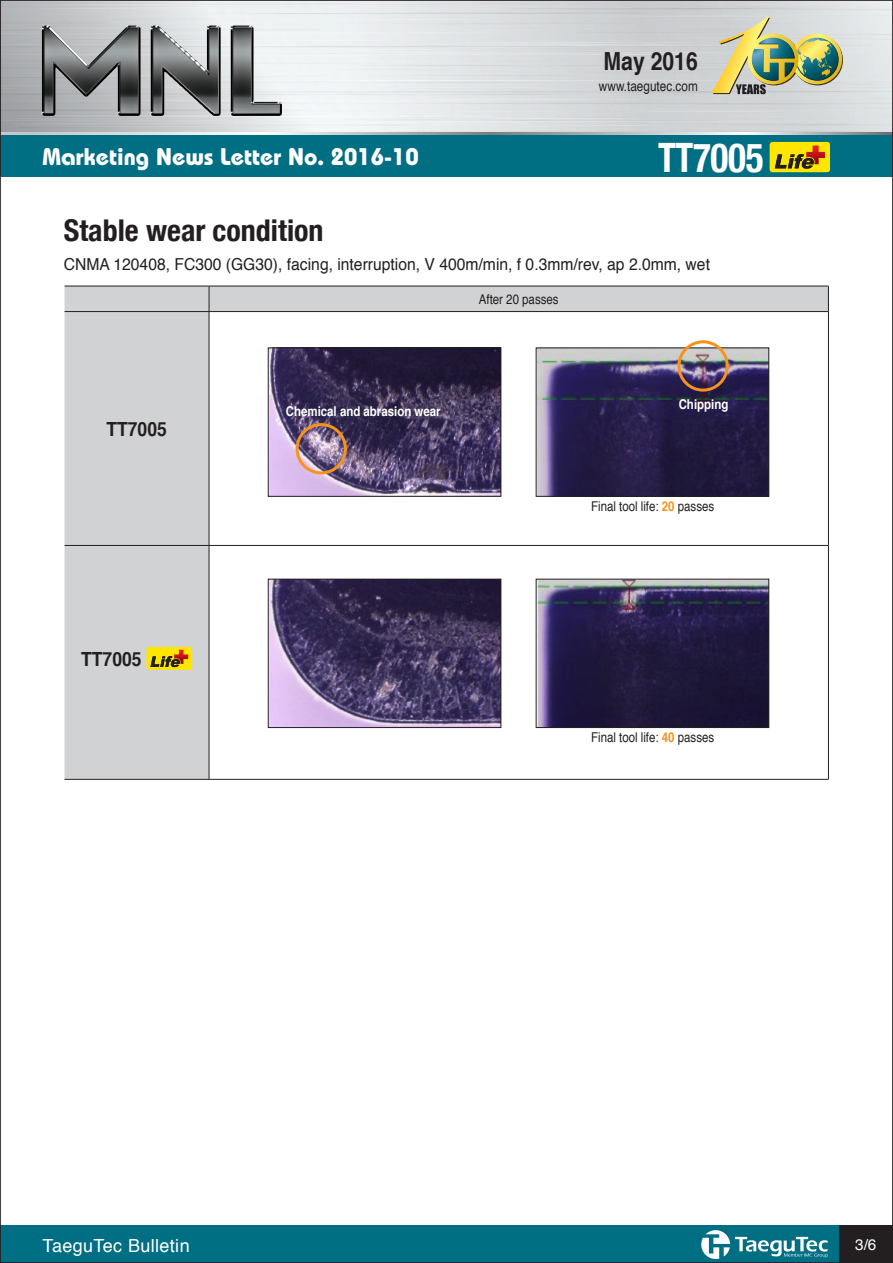
<style>
.page{position:relative;width:893px;height:1263px;background:#fff}
.page>*{position:absolute;margin:0;border:0;box-sizing:border-box;transform-origin:0 0}
.t1{font:700 condensed 40.5px "Helvetica Neue";letter-spacing:-.01em;color:#fff;scale:.92 1}
.t2{font:700 condensed 30px "Helvetica Neue";color:#231f20}
.t3{font:700 24.9px "Helvetica";color:#231f20;scale:.85 1}
.t4{font:700 24px "Bauhaus";color:#fff}
.t5{font:700 19.5px "Helvetica";color:#231f20;scale:.9 1}
.t6{font:18px "Helvetica";letter-spacing:.02em;color:#fff}
.t7{font:16.5px "Helvetica";color:#231f20;scale:.95 1}
.t8{font:15.3px "Helvetica";color:#fff}
.t9{font:13.8px "Helvetica";color:#231f20;scale:.85 1}
.t10{font:13.5px "Helvetica";color:#231f20;scale:.85 1}
.t11{font:700 13.5px "Helvetica";color:#fff;scale:.85 1}
.s1{font-weight:700;color:#f7931d}
</style>
<div class="page">
<div style="left:832px;top:1225px;width:61px;height:38px;background:#231f20"></div>
<div style="left:0;top:1225px;width:839px;height:38px;background:#006e83"></div>
<svg style="left:2px;top:132px;width:889px;height:4px;background:#92aeb5"></svg>
<div style="left:0;top:136px;width:893px;height:41px;background:#006e83"></div>
<svg style="left:701px;top:1230px;width:127px;height:29px"></svg>
<img style="left:24px;top:14px;width:281px;height:111px">
<img style="left:712px;top:16px;width:130px;height:78px">
<div style="left:770px;top:142px;width:59px;height:30px;background:#ffe601;border-radius:3px"></div>
<svg style="left:775px;top:146px;width:50px;height:23px"></svg>
<svg style="left:65px;top:287px;width:763px;height:492px"></svg>
<svg style="left:209px;top:287px;width:1px;height:24px"></svg>
<svg style="left:828px;top:287px;width:1px;height:24px"></svg>
<hr style="left:65px;top:311px;width:144px;height:1px;background:#231f20">
<hr style="left:209px;top:311px;width:620px;height:1px;background:#231f20">
<hr style="left:209px;top:312px;width:1px;height:233px;background:#231f20">
<hr style="left:828px;top:312px;width:1px;height:233px;background:#231f20">
<hr style="left:65px;top:545px;width:144px;height:1px;background:#231f20">
<hr style="left:209px;top:545px;width:620px;height:1px;background:#231f20">
<hr style="left:209px;top:546px;width:1px;height:233px;background:#231f20">
<hr style="left:828px;top:546px;width:1px;height:233px;background:#231f20">
<hr style="left:65px;top:286px;width:144px;height:1px;background:#231f20">
<hr style="left:209px;top:286px;width:620px;height:1px;background:#231f20">
<hr style="left:65px;top:779px;width:144px;height:1px;background:#231f20">
<hr style="left:209px;top:779px;width:620px;height:1px;background:#231f20">
<img style="left:270px;top:349px;width:229px;height:146px">
<div style="left:268px;top:347px;width:233px;height:150px;border:1px solid #231f20"></div>
<img style="left:538px;top:349px;width:229px;height:146px">
<div style="left:536px;top:347px;width:233px;height:150px;border:1px solid #231f20"></div>
<div style="left:296px;top:423px;width:51px;height:51px;border:3px solid #f7931d;border-radius:50%"></div>
<div style="left:677px;top:340px;width:52px;height:52px;border:3px solid #f7931d;border-radius:50%"></div>
<div style="left:146px;top:647px;width:46px;height:23px;background:#ffe601;border-radius:2px"></div>
<svg style="left:150px;top:650px;width:38px;height:17px"></svg>
<img style="left:270px;top:581px;width:229px;height:145px">
<div style="left:268px;top:579px;width:233px;height:149px;border:1px solid #231f20"></div>
<img style="left:538px;top:581px;width:229px;height:145px">
<div style="left:536px;top:579px;width:233px;height:149px;border:1px solid #231f20"></div>
<h3 class="t4" style="left:43px;top:142px;width:378px">Marketing News Letter No. 2016-10</h3>
<h3 class="t3" style="left:603px;top:41px;width:112px">May 2016</h3>
<p class="t9" style="left:599px;top:75px;width:118px">www.taegutec.com</p>
<h1 class="t1" style="left:658px;top:133px;width:116px">TT7005</h1>
<p class="t2" style="left:64px;top:213px;width:261px">Stable wear condition</p>
<p class="t7" style="left:64px;top:251px;width:682px">CNMA 120408, FC300 (GG30), facing, interruption, V 400m/min, f 0.3mm/rev, ap 2.0mm, wet</p>
<p class="t5" style="left:106px;top:413px;width:69px">TT7005</p>
<p class="t5" style="left:81px;top:643px;width:69px">TT7005</p>
<p class="t11" style="left:286px;top:401px;width:184px">Chemical and abrasion wear</p>
<p class="t10" style="left:479px;top:289px;width:95px">After 20 passes</p>
<p class="t11" style="left:679px;top:394px;width:60px">Chipping</p>
<p class="t10" style="left:591px;top:496px;width:146px">Final tool life: <span class="s1">20</span> passes</p>
<p class="t10" style="left:591px;top:727px;width:146px">Final tool life: <span class="s1">40</span> passes</p>
<p class="t6" style="left:43px;top:1231px;width:149px">TaeguTec Bulletin</p>
<p class="t8" style="left:855px;top:1232px;width:23px">3/6</p>
</div>
